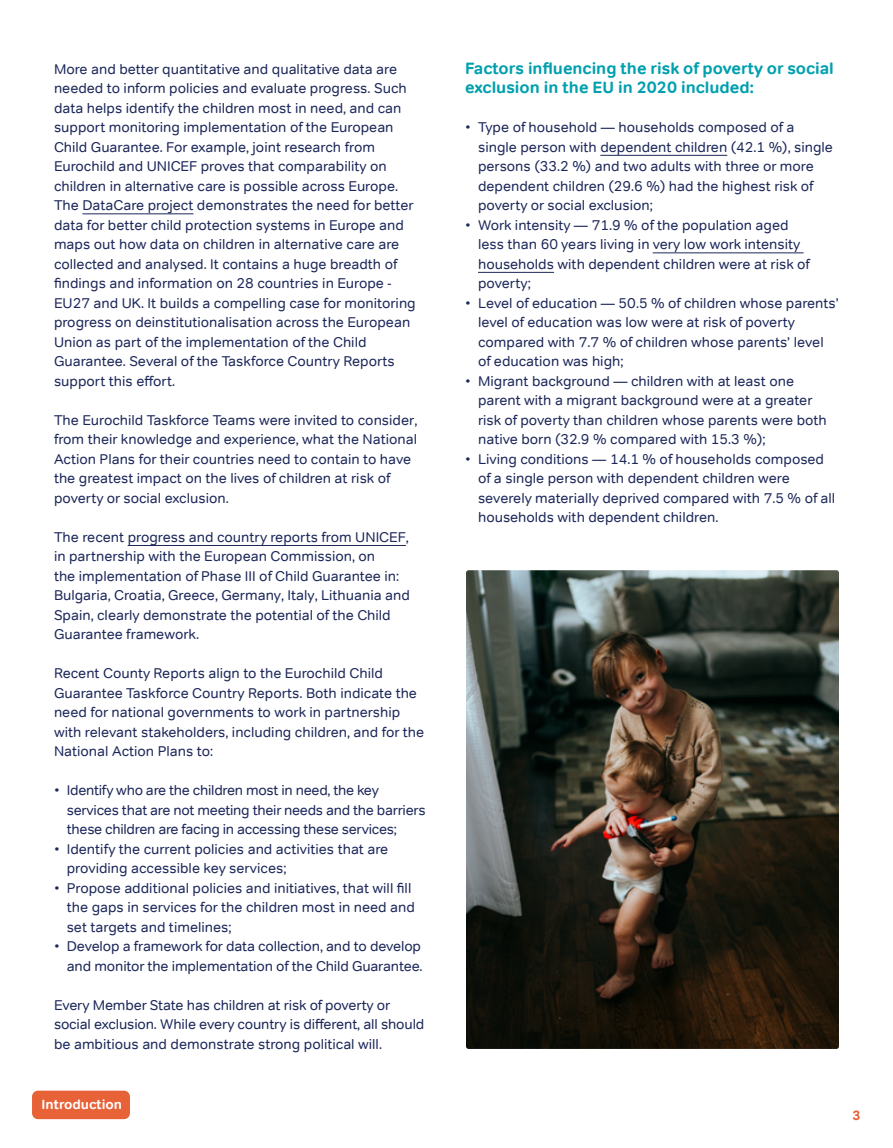
<style>
.page{position:relative;width:893px;height:1148px;background:#fff}
.page>*{position:absolute;margin:0;border:0;box-sizing:border-box;transform-origin:0 0}
.t1{font:700 16.5px/19.5px "Tondo";color:#00a0af}
.t2{font:14.25px/19.5px "Tondo";color:#1c2759}
.t3{font:14.25px/19.5px "Tondo";letter-spacing:-.02em;color:#1c2759}
.t4{font:700 13.5px "Tondo";color:#fff}
.t5{font:700 13.5px "Tondo";color:#e86237}
</style>
<div class="page">
<div style="left:32px;top:1090px;width:98px;height:29px;background:#e86237;border-radius:6px"></div>
<hr style="left:82px;top:213px;width:111px;height:1px;background:#1c2759">
<hr style="left:128px;top:545px;width:278px;height:1px;background:#1c2759">
<hr style="left:600px;top:155px;width:127px;height:1px;background:#1c2759">
<hr style="left:653px;top:252px;width:150px;height:1px;background:#1c2759">
<hr style="left:478px;top:272px;width:76px;height:1px;background:#1c2759">
<img style="left:466px;top:570px;width:373px;height:478px">
<p class="t2" style="left:54px;top:59px;width:363px">More and better quantitative and qualitative data are needed to inform policies and evaluate progress. Such data helps identify the children most in need, and can support monitoring implementation of the European Child Guarantee. For example, joint research from Eurochild and UNICEF proves that comparability on children in alternative care is possible across Europe.<br>The DataCare project demonstrates the need for better data for better child protection systems in Europe and maps out how data on children in alternative care are collected and analysed. It contains a huge breadth of findings and information on 28 countries in Europe - EU27 and UK. It builds a compelling case for monitoring progress on deinstitutionalisation across the European Union as part of the implementation of the Child Guarantee. Several of the Taskforce Country Reports support this effort.</p>
<p class="t2" style="left:54px;top:410px;width:365px">The Eurochild Taskforce Teams were invited to consider, from their knowledge and experience, what the National Action Plans for their countries need to contain to have the greatest impact on the lives of children at risk of poverty or social exclusion.</p>
<p class="t2" style="left:54px;top:527px;width:357px">The recent progress and country reports from UNICEF, in partnership with the European Commission, on<br>the implementation of Phase III of Child Guarantee in:<br>Bulgaria, Croatia, Greece, Germany, Italy, Lithuania and Spain, clearly demonstrate the potential of the Child Guarantee framework.</p>
<p class="t2" style="left:54px;top:663px;width:372px">Recent County Reports align to the Eurochild Child Guarantee Taskforce Country Reports. Both indicate the need for national governments to work in partnership with relevant stakeholders, including children, and for the National Action Plans to:</p>
<p class="t3" style="left:67px;top:780px;width:360px;text-indent:-13px">• Identify who are the children most in need, the key services that are not meeting their needs and the barriers these children are facing in accessing these services;</p>
<p class="t2" style="left:67px;top:839px;width:323px;text-indent:-13px">• Identify the current policies and activities that are providing accessible key services;</p>
<p class="t2" style="left:67px;top:878px;width:350px;text-indent:-13px">• Propose additional policies and initiatives, that will fill the gaps in services for the children most in need and set targets and timelines;</p>
<p class="t2" style="left:54px;top:936px;width:370px;text-align:right">• Develop a framework for data collection, and to develop and monitor the implementation of the Child Guarantee.</p>
<p class="t2" style="left:54px;top:995px;width:372px">Every Member State has children at risk of poverty or social exclusion. While every country is different, all should be ambitious and demonstrate strong political will.</p>
<p class="t4" style="left:42px;top:1095px;width:82px">Introduction</p>
<p class="t1" style="left:465px;top:58px;width:370px">Factors influencing the risk of poverty or social exclusion in the EU in 2020 included:</p>
<p class="t2" style="left:478px;top:117px;width:356px;text-indent:-13px">• Type of household — households composed of a single person with dependent children (42.1 %), single persons (33.2 %) and two adults with three or more dependent children (29.6 %) had the highest risk of poverty or social exclusion;</p>
<p class="t2" style="left:478px;top:215px;width:333px;text-indent:-13px">• Work intensity — 71.9 % of the population aged less than 60 years living in very low work intensity households with dependent children were at risk of poverty;</p>
<p class="t2" style="left:478px;top:293px;width:362px;text-indent:-13px">• Level of education — 50.5 % of children whose parents’ level of education was low were at risk of poverty compared with 7.7 % of children whose parents’ level of education was high;</p>
<p class="t2" style="left:478px;top:371px;width:350px;text-indent:-13px">• Migrant background — children with at least one parent with a migrant background were at a greater risk of poverty than children whose parents were both native born (32.9 % compared with 15.3 %);</p>
<p class="t2" style="left:478px;top:449px;width:359px;text-indent:-13px">• Living conditions — 14.1 % of households composed of a single person with dependent children were severely materially deprived compared with 7.5 % of all households with dependent children.</p>
<p class="t5" style="left:852px;top:1107px;width:10px">3</p>
</div>
